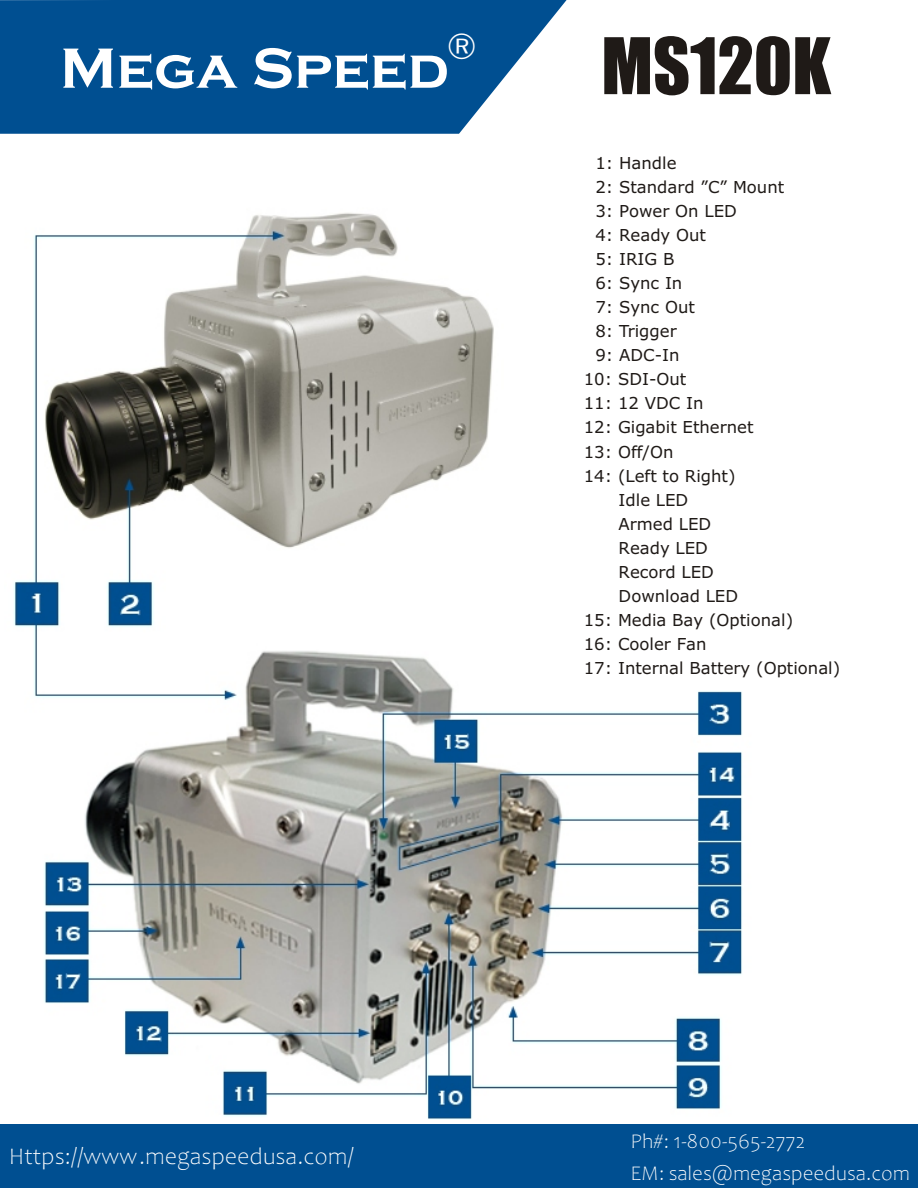
<style>
.page{position:relative;width:918px;height:1188px;background:#fff}
.page>*{position:absolute;margin:0;border:0;box-sizing:border-box;transform-origin:0 0}
.t1{font:72px "Impact";color:#1f1a17}
.t2{font:700 58.65px "Copperplate Gothic";color:#fff}
.t3{font:36px "Avant Garde Bk BT";color:#fff}
.t4{font:300 24px "Candara";color:#fff}
.t5{font:300 21px/32.1px "Candara";color:#fff}
.t6{font:16.5px "Verdana";color:#1f1a17}
</style>
<div class="page">
<img style="left:13px;top:213px;width:729px;height:907px">
<svg style="left:0;top:0;width:567px;height:134px;fill:#004f91"></svg>
<div style="left:0;top:1124px;width:918px;height:64px;background:#004f91"></div>
<h3 class="t3" style="left:447px;top:32px;width:31px">®</h3>
<h2 class="t2" style="left:60px;top:33px;width:391px">Mega Speed</h2>
<h1 class="t1" style="left:601px;top:37px;width:231px">MS120K</h1>
<p class="t6" style="left:595px;top:156px;width:83px">1: Handle</p>
<p class="t6" style="left:595px;top:180px;width:190px">2: Standard ”C” Mount</p>
<p class="t6" style="left:595px;top:204px;width:143px">3: Power On LED</p>
<p class="t6" style="left:595px;top:228px;width:112px">4: Ready Out</p>
<p class="t6" style="left:595px;top:252px;width:80px">5: IRIG B</p>
<p class="t6" style="left:595px;top:276px;width:88px">6: Sync In</p>
<p class="t6" style="left:595px;top:301px;width:101px">7: Sync Out</p>
<p class="t6" style="left:595px;top:325px;width:83px">8: Trigger</p>
<p class="t6" style="left:595px;top:349px;width:86px">9: ADC-In</p>
<p class="t6" style="left:584px;top:373px;width:104px">10: SDI-Out</p>
<p class="t6" style="left:584px;top:397px;width:121px">11: 12 VDC In</p>
<p class="t6" style="left:584px;top:421px;width:171px">12: Gigabit Ethernet</p>
<p class="t6" style="left:584px;top:445px;width:91px">13: Off/On</p>
<p class="t6" style="left:584px;top:469px;width:153px">14: (Left to Right)</p>
<p class="t6" style="left:619px;top:493px;width:71px">Idle LED</p>
<p class="t6" style="left:619px;top:517px;width:94px">Armed LED</p>
<p class="t6" style="left:619px;top:541px;width:91px">Ready LED</p>
<p class="t6" style="left:619px;top:565px;width:97px">Record LED</p>
<p class="t6" style="left:619px;top:589px;width:121px">Download LED</p>
<p class="t6" style="left:584px;top:613px;width:211px">15: Media Bay (Optional)</p>
<p class="t6" style="left:584px;top:637px;width:124px">16: Cooler Fan</p>
<p class="t6" style="left:584px;top:661px;width:258px">17: Internal Battery (Optional)</p>
<h3 class="t4" style="left:9px;top:1146px;width:346px">Https://www.megaspeedusa.com/</h3>
<p class="t5" style="left:630px;top:1128px;width:281px">Ph#: 1-800-565-2772<br>EM: sales@megaspeedusa.com</p>
</div>
